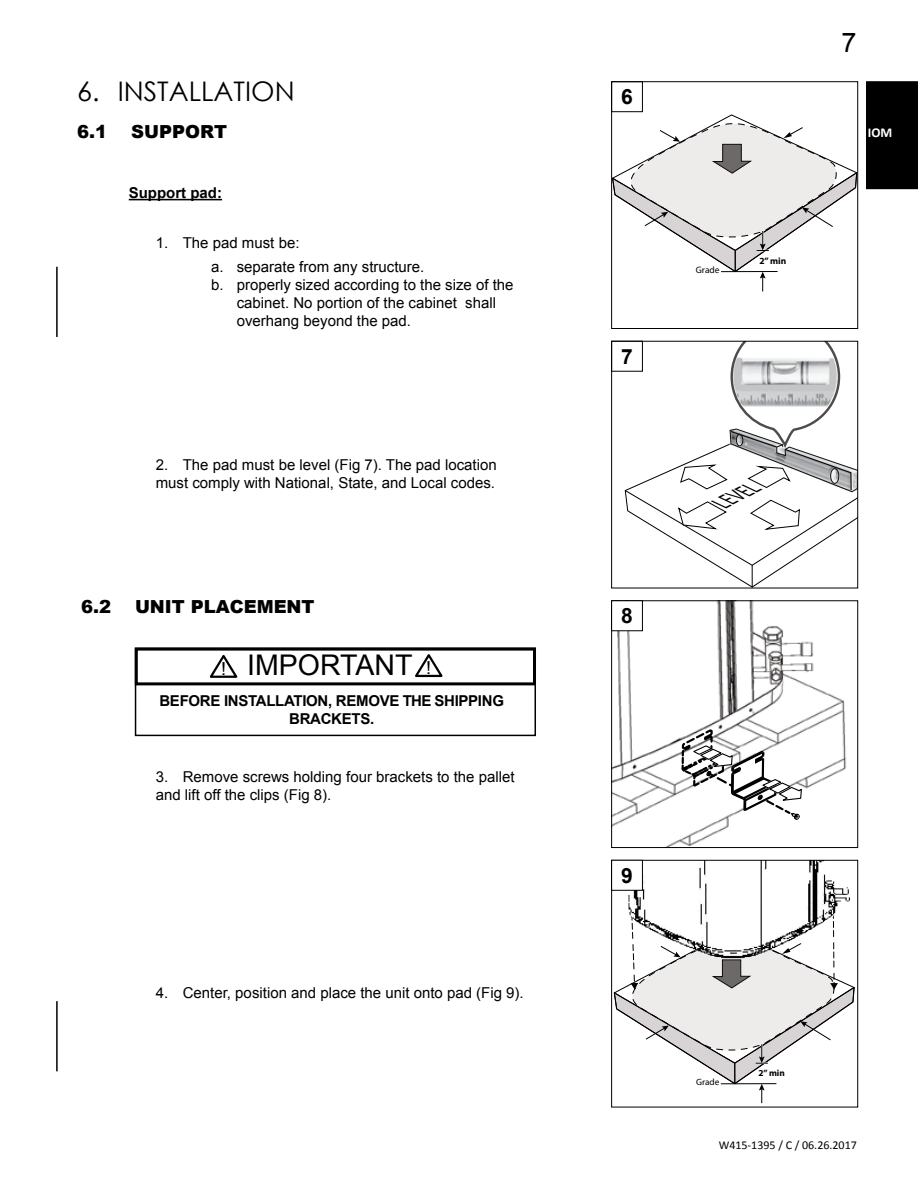
<style>
.page{position:relative;width:918px;height:1188px;background:#fff}
.page>*{position:absolute;margin:0;border:0;box-sizing:border-box;transform-origin:0 0}
.Table_of_Contents_Te{font:28.5px "Arial";color:#000}
.t1{font:27px "Century Gothic";color:#000}
.t2{font:27px "Arial";color:#000}
.t3{font:700 21px "Arial";color:#000}
.t4{font:italic 20.1px "Myriad Pro";color:#000;scale:.85 1}
.t5{font:900 18px "Arial";color:#000}
.t6{font:18px "Arial";color:#000}
.t7{font:15px/18px "Arial";color:#000}
.Table_Regular_Centre{font:700 15px/18px "Arial";letter-spacing:-.02em;color:#000;text-align:center}
.Heading_List{font:700 15px "Arial";color:#000}
.t8{font:700 13.5px "Calibri";color:#fff}
.t9{font:12px "Calibri";color:#000}
.t10{font:9.45px "Myriad Pro";letter-spacing:-.01em;color:#000}
.t11{font:700 9.45px "Myriad Pro";color:#000}
.t12{font:9.15px "Myriad Pro";letter-spacing:-.01em;color:#000}
.t13{font:700 9.15px "Myriad Pro";color:#000}
</style>
<div class="page">
<div style="left:866px;top:81px;width:52px;height:108px;background:#000"></div>
<hr style="left:129px;top:199px;width:93px;height:1px;background:#000">
<div style="left:135px;top:648px;width:401px;height:88px;border:2px solid #000"></div>
<div style="left:135px;top:648px;width:401px;height:37px;border:3px solid #000"></div>
<svg style="left:415px;top:654px;width:28px;height:24px"></svg>
<svg style="left:209px;top:655px;width:29px;height:23px"></svg>
<svg style="left:613px;top:115px;width:243px;height:177px"></svg>
<div style="left:611px;top:81px;width:247px;height:248px;border:1px solid #000"></div>
<div style="left:611px;top:81px;width:32px;height:31px;border:1px solid #000"></div>
<svg style="left:625px;top:343px;width:231px;height:243px"></svg>
<div style="left:611px;top:341px;width:247px;height:247px;border:1px solid #000"></div>
<div style="left:611px;top:341px;width:32px;height:31px;border:1px solid #000"></div>
<img style="left:613px;top:602px;width:234px;height:244px">
<svg style="left:680px;top:728px;width:123px;height:92px"></svg>
<div style="left:611px;top:600px;width:247px;height:248px;border:1px solid #000"></div>
<div style="left:612px;top:601px;width:30px;height:30px;background:#fff"></div>
<div style="left:611px;top:600px;width:32px;height:31px;border:1px solid #000"></div>
<svg style="left:614px;top:964px;width:241px;height:139px"></svg>
<img style="left:628px;top:862px;width:222px;height:102px">
<div style="left:611px;top:860px;width:247px;height:247px;border:1px solid #000"></div>
<div style="left:612px;top:860px;width:30px;height:30px;background:#fff"></div>
<div style="left:611px;top:860px;width:32px;height:31px;border:1px solid #000"></div>
<hr style="left:56px;top:267px;width:2px;height:70px;background:#000">
<hr style="left:56px;top:1001px;width:2px;height:70px;background:#000">
<p class="t1" style="left:77px;top:72px;width:219px">6. INSTALLATION</p>
<p class="t5" style="left:77px;top:119px;width:32px">6.1</p>
<p class="t5" style="left:131px;top:119px;width:97px">SUPPORT</p>
<p class="Heading_List" style="left:129px;top:183px;width:95px">Support pad:</p>
<p class="t7" style="left:156px;top:233px;width:145px">1. The pad must be:</p>
<p class="t7" style="left:211px;top:258px;width:215px">a. separate from any structure.</p>
<p class="t7" style="left:237px;top:276px;width:278px;text-indent:-26px">b. properly sized according to the size of the cabinet. No portion of the cabinet shall overhang beyond the pad.</p>
<p class="t7" style="left:156px;top:456px;width:343px">2. The pad must be level (Fig 7). The pad location must comply with National, State, and Local codes.</p>
<p class="t5" style="left:81px;top:593px;width:32px">6.2</p>
<p class="t5" style="left:135px;top:593px;width:181px">UNIT PLACEMENT</p>
<p class="t6" style="left:221px;top:657px;width:7px">!</p>
<p class="Table_of_Contents_Te" style="left:247px;top:646px;width:167px">IMPORTANT</p>
<p class="t6" style="left:426px;top:656px;width:7px">!</p>
<p class="Table_Regular_Centre" style="left:159px;top:692px;width:346px">BEFORE INSTALLATION, REMOVE THE SHIPPING<br>BRACKETS.</p>
<p class="t7" style="left:156px;top:768px;width:360px">3. Remove screws holding four brackets to the pallet and lift off the clips (Fig 8).</p>
<p class="t7" style="left:156px;top:984px;width:370px">4. Center, position and place the unit onto pad (Fig 9).</p>
<p class="t3" style="left:621px;top:83px;width:13px">6</p>
<p class="t3" style="left:621px;top:343px;width:13px">7</p>
<p class="t3" style="left:621px;top:602px;width:13px">8</p>
<p class="t10" style="left:696px;top:264px;width:25px">Grade</p>
<p class="t11" style="left:759px;top:255px;width:28px">2” min</p>
<h2 class="t2" style="left:841px;top:25px;width:17px">7</h2>
<p class="t8" style="left:868px;top:124px;width:26px">IOM</p>
<p class="t4" style="left:716px;top:492px;width:52px;rotate:-27deg">LEVEL</p>
<p class="t3" style="left:621px;top:862px;width:13px">9</p>
<p class="t12" style="left:696px;top:1076px;width:25px">Grade</p>
<p class="t13" style="left:758px;top:1067px;width:28px">2” min</p>
<p class="t9" style="left:719px;top:1138px;width:140px">W415-1395 / C / 06.26.2017</p>
</div>
